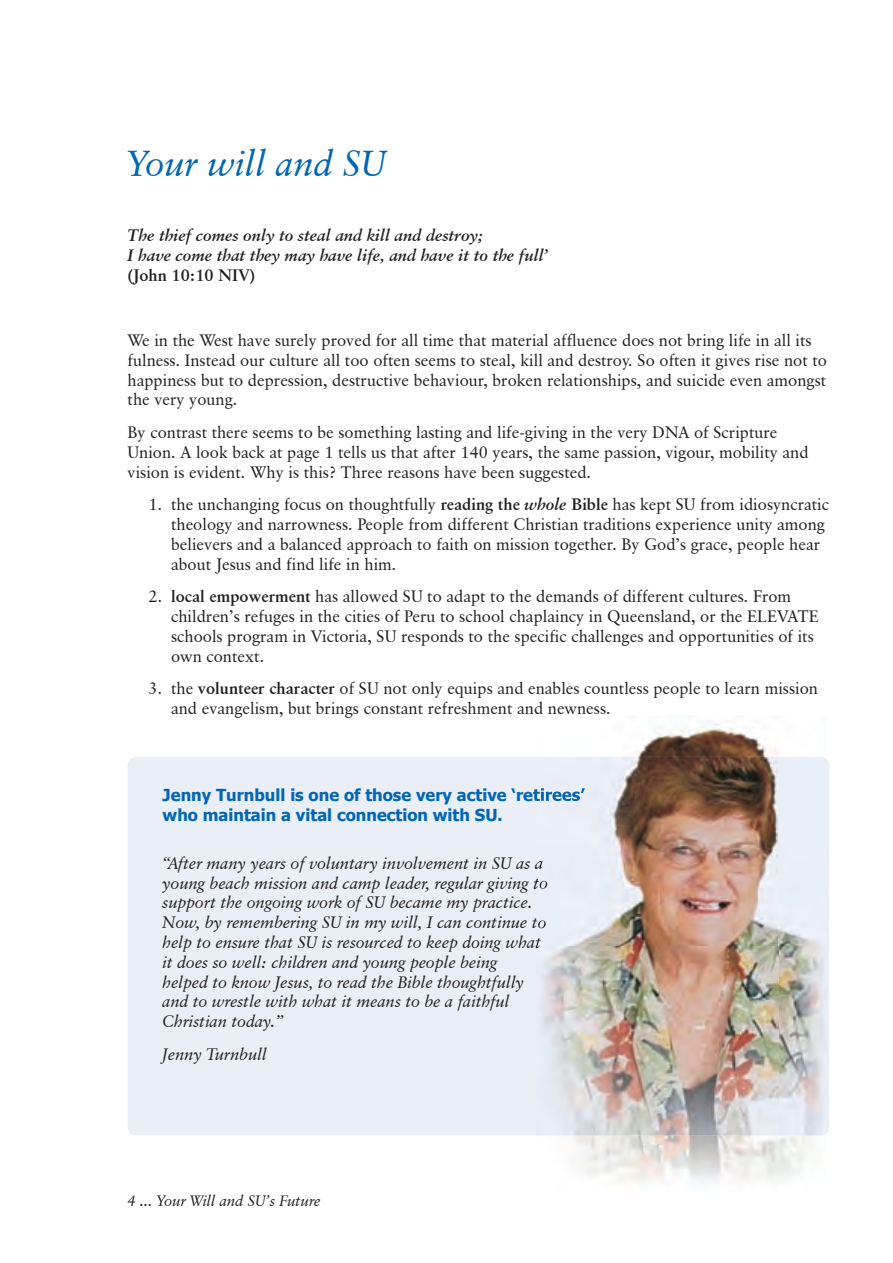
<style>
.page{position:relative;width:893px;height:1263px;background:#fff}
.page>*{position:absolute;margin:0;border:0;box-sizing:border-box;transform-origin:0 0}
.t1{font:italic 36px "Classical Garamond BT";color:#0166b3}
.t2{font:16.5px/19.8px "Classical Garamond BT";color:#231f20}
.t3{font:italic 16.5px/19.8px "Classical Garamond BT";color:#231f20}
.t4{font:italic 700 16.5px/19.8px "Classical Garamond BT";color:#231f20}
.t5{font:700 16.5px/19.8px "Tahoma";color:#0166b3}
.t6{font:700 16.5px "Classical Garamond BT";color:#231f20}
.t7{font:italic 15px "Classical Garamond BT";color:#231f20}
.s1{font-weight:700}
.s2{font-weight:700;font-style:italic}
</style>
<div class="page">
<div style="left:128px;top:757px;width:701px;height:378px;background:#eaeef7;border-radius:9px"></div>
<img style="left:633px;top:716px;width:145px;height:41px">
<img style="left:536px;top:1135px;width:286px;height:49px">
<img style="left:542px;top:757px;width:284px;height:378px">
<img style="left:536px;top:788px;width:49px;height:16px">
<img style="left:536px;top:856px;width:7px;height:16px">
<img style="left:536px;top:876px;width:12px;height:16px">
<img style="left:536px;top:915px;width:11px;height:17px">
<img style="left:536px;top:938px;width:5px;height:11px">
<h1 class="t1" style="left:128px;top:142px;width:260px">Your will and SU</h1>
<p class="t4" style="left:128px;top:225px;width:422px">The thief comes only to steal and kill and destroy;<br>I have come that they may have life, and have it to the full’</p>
<p class="t6" style="left:128px;top:265px;width:129px">(John 10:10 NIV)</p>
<p class="t2" style="left:128px;top:330px;width:701px">We in the West have surely proved for all time that material affluence does not bring life in all its fulness. Instead our culture all too often seems to steal, kill and destroy. So often it gives rise not to happiness but to depression, destructive behaviour, broken relationships, and suicide even amongst the very young.</p>
<p class="t2" style="left:128px;top:422px;width:683px">By contrast there seems to be something lasting and life-giving in the very DNA of Scripture<br>Union. A look back at page 1 tells us that after 140 years, the same passion, vigour, mobility and vision is evident. Why is this? Three reasons have been suggested.</p>
<p class="t2" style="left:171px;top:494px;width:660px;text-indent:-23px">1. the unchanging focus on thoughtfully <span class="s1">reading the</span> <span class="s2">whole</span> <span class="s1">Bible</span> has kept SU from idiosyncratic theology and narrowness. People from different Christian traditions experience unity among believers and a balanced approach to faith on mission together. By God’s grace, people hear about Jesus and find life in him.</p>
<p class="t2" style="left:171px;top:586px;width:649px;text-indent:-22px">2. <span class="s1">local empowerment</span> has allowed SU to adapt to the demands of different cultures. From children’s refuges in the cities of Peru to school chaplaincy in Queensland, or the ELEVATE schools program in Victoria, SU responds to the specific challenges and opportunities of its own context.</p>
<p class="t2" style="left:171px;top:678px;width:648px;text-indent:-22px">3. the <span class="s1">volunteer character</span> of SU not only equips and enables countless people to learn mission and evangelism, but brings constant refreshment and newness.</p>
<p class="t5" style="left:163px;top:784px;width:424px">Jenny Turnbull is one of those very active ‘retirees’ who maintain a vital connection with SU.</p>
<p class="t3" style="left:163px;top:853px;width:387px">“After many years of voluntary involvement in SU as a young beach mission and camp leader, regular giving to support the ongoing work of SU became my practice.<br>Now, by remembering SU in my will, I can continue to help to ensure that SU is resourced to keep doing what it does so well: children and young people being<br>helped to know Jesus, to read the Bible thoughtfully and to wrestle with what it means to be a faithful Christian today.”</p>
<p class="t3" style="left:163px;top:1044px;width:106px">Jenny Turnbull</p>
<p class="t7" style="left:128px;top:1192px;width:195px">4 ... Your Will and SU’s Future</p>
</div>
